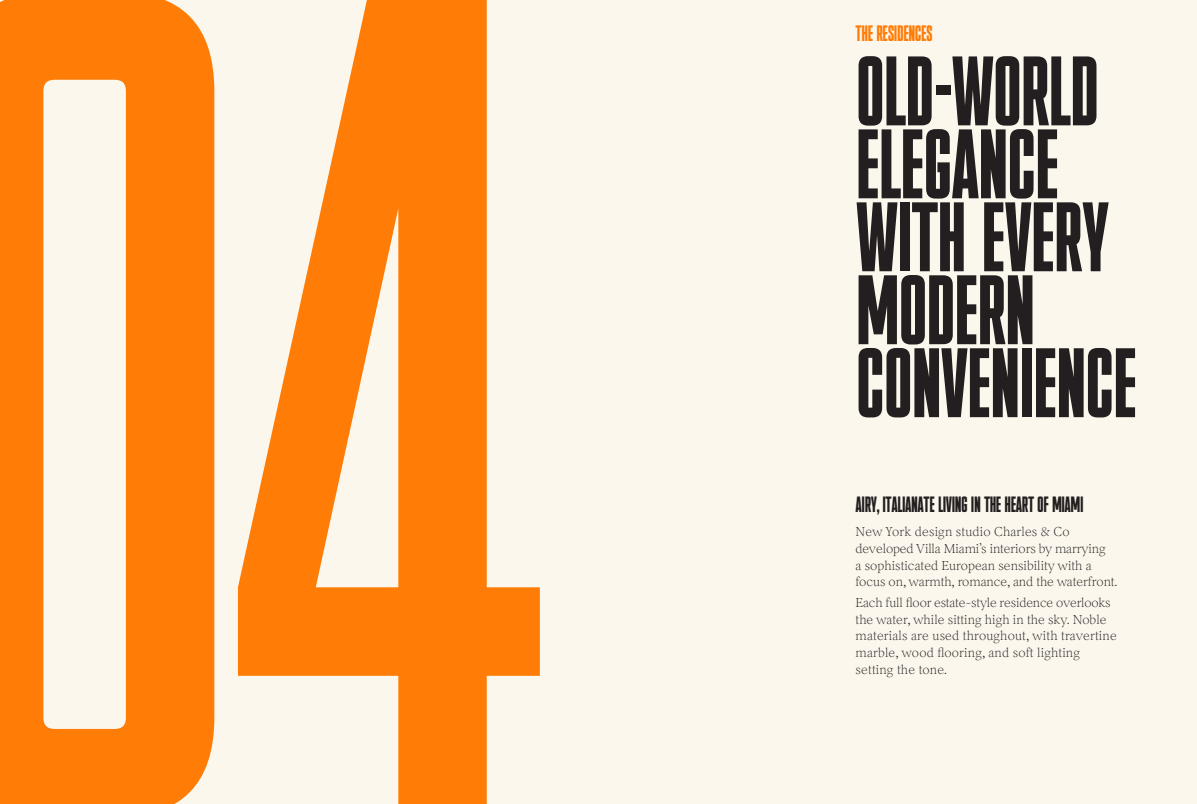
<style>
.page{position:relative;width:1197px;height:804px;background:#fff}
.page>*{position:absolute;margin:0;border:0;box-sizing:border-box;transform-origin:0 0}
.t1{font:98.35px/72.9px "Plaak 41 Bold Ult Cond";letter-spacing:-.015em;color:#231f20}
.t2{font:22.31px "Plaak 41 Bold Ult Cond";letter-spacing:-.02em;color:#ff7d07}
.t3{font:22.14px "Plaak 41 Bold Ult Cond";letter-spacing:-.02em;color:#231f20}
.Body_Copy{font:300 13.21px/16.7px "Inferi";color:#231f20}
</style>
<div class="page">
<div style="left:0;top:0;width:1197px;height:803px;background:#fcf7ed"></div>
<svg style="left:0;top:0;width:540px;height:803px;fill:#ff7d07"></svg>
<p class="t2" style="left:856px;top:23px;width:79px">THE RESIDENCES</p>
<p class="t1" style="left:856px;top:57px;width:245px">OLD-WORLD<br>ELEGANCE</p>
<p class="t1" style="left:856px;top:203px;width:283px">WITH EVERY<br>MODERN<br>CONVENIENCE</p>
<p class="t3" style="left:856px;top:494px;width:230px">AIRY, ITALIANATE LIVING IN THE HEART OF MIAMI</p>
<p class="Body_Copy" style="left:856px;top:523px;width:263px">New York design studio Charles &amp; Co developed Villa Miami’s interiors by marrying<br>a sophisticated European sensibility with a focus on, warmth, romance, and the waterfront.</p>
<p class="Body_Copy" style="left:856px;top:594px;width:263px">Each full floor estate-style residence overlooks the water, while sitting high in the sky. Noble materials are used throughout, with travertine marble, wood flooring, and soft lighting setting the tone.</p>
</div>
